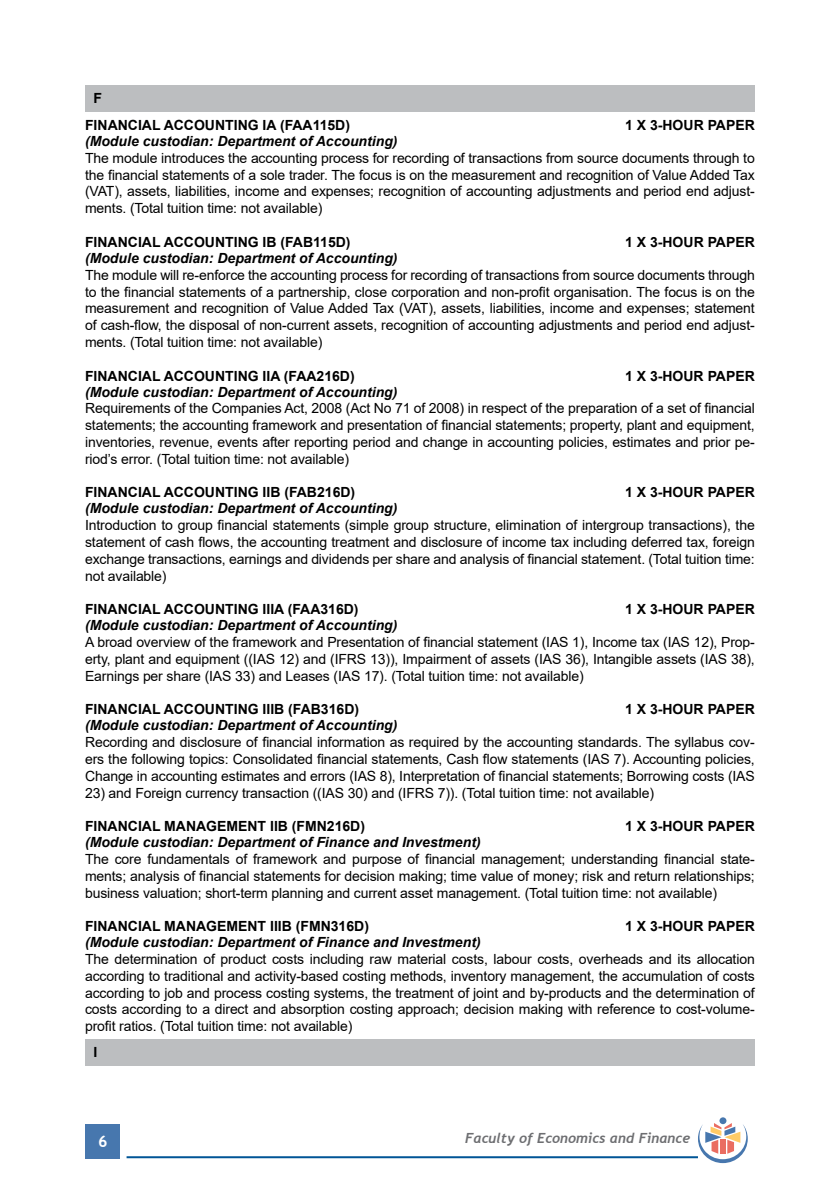
<style>
.page{position:relative;width:840px;height:1191px;background:#fff}
.page>*{position:absolute;margin:0;border:0;box-sizing:border-box;transform-origin:0 0}
.t1{font:700 16px "Trebuchet MS";color:#fff}
.t2{font:14px/16.8px "Arial";letter-spacing:-.01em;color:#000;text-align:justify}
.t3{font:700 14px/26.8px "Arial";color:#000}
.t4{font:italic 700 14px "Arial";color:#000}
.t5{font:italic 700 14px "Trebuchet";color:#6d6e71}
</style>
<div class="page">
<div style="left:86px;top:1124px;width:34px;height:34px;background:#4777ae"></div>
<hr style="left:126px;top:1156px;width:571px;height:2px;background:#005596">
<div style="left:719px;top:1117px;width:7px;height:7px;background:#4777ae;border-radius:50%"></div>
<svg style="left:697px;top:1123px;width:50px;height:40px"></svg>
<div style="left:85px;top:85px;width:669px;height:26px;background:#bcbec0"></div>
<div style="left:85px;top:1039px;width:669px;height:26px;background:#bcbec0"></div>
<p class="t3" style="left:85px;top:85px;width:266px;text-indent:8px">F<br>FINANCIAL ACCOUNTING IA (FAA115D)</p>
<p class="t3" style="left:624px;top:112px;width:131px">1 X 3-HOUR PAPER</p>
<p class="t4" style="left:85px;top:132px;width:314px">(Module custodian: Department of Accounting)</p>
<p class="t2" style="left:85px;top:149px;width:671px">The module introduces the accounting process for recording of transactions from source documents through to the financial statements of a sole trader. The focus is on the measurement and recognition of Value Added Tax (VAT), assets, liabilities, income and expenses; recognition of accounting adjustments and period end adjust&shy;ments. (Total tuition time: not available)</p>
<p class="t3" style="left:85px;top:229px;width:267px">FINANCIAL ACCOUNTING IB (FAB115D)</p>
<p class="t3" style="left:624px;top:229px;width:131px">1 X 3-HOUR PAPER</p>
<p class="t4" style="left:85px;top:249px;width:314px">(Module custodian: Department of Accounting)</p>
<p class="t2" style="left:85px;top:266px;width:671px">The module will re-enforce the accounting process for recording of transactions from source documents through to the financial statements of a partnership, close corporation and non-profit organisation. The focus is on the measurement and recognition of Value Added Tax (VAT), assets, liabilities, income and expenses; statement of cash-flow, the disposal of non-current assets, recognition of accounting adjustments and period end adjust&shy;ments. (Total tuition time: not available)</p>
<p class="t3" style="left:85px;top:362px;width:271px">FINANCIAL ACCOUNTING IIA (FAA216D)</p>
<p class="t3" style="left:624px;top:362px;width:131px">1 X 3-HOUR PAPER</p>
<p class="t4" style="left:85px;top:382px;width:314px">(Module custodian: Department of Accounting)</p>
<p class="t2" style="left:85px;top:400px;width:671px">Requirements of the Companies Act, 2008 (Act No 71 of 2008) in respect of the preparation of a set of financial statements; the accounting framework and presentation of financial statements; property, plant and equipment, inventories, revenue, events after reporting period and change in accounting policies, estimates and prior pe&shy;riod’s error. (Total tuition time: not available)</p>
<p class="t3" style="left:85px;top:479px;width:271px">FINANCIAL ACCOUNTING IIB (FAB216D)</p>
<p class="t3" style="left:624px;top:479px;width:131px">1 X 3-HOUR PAPER</p>
<p class="t4" style="left:85px;top:499px;width:314px">(Module custodian: Department of Accounting)</p>
<p class="t2" style="left:85px;top:517px;width:671px">Introduction to group financial statements (simple group structure, elimination of intergroup transactions), the statement of cash flows, the accounting treatment and disclosure of income tax including deferred tax, foreign exchange transactions, earnings and dividends per share and analysis of financial statement. (Total tuition time: not available)</p>
<p class="t3" style="left:85px;top:596px;width:275px">FINANCIAL ACCOUNTING IIIA (FAA316D)</p>
<p class="t3" style="left:624px;top:596px;width:131px">1 X 3-HOUR PAPER</p>
<p class="t4" style="left:85px;top:616px;width:314px">(Module custodian: Department of Accounting)</p>
<p class="t2" style="left:85px;top:633px;width:671px">A broad overview of the framework and Presentation of financial statement (IAS 1), Income tax (IAS 12), Prop&shy;erty, plant and equipment ((IAS 12) and (IFRS 13)), Impairment of assets (IAS 36), Intangible assets (IAS 38), Earnings per share (IAS 33) and Leases (IAS 17). (Total tuition time: not available)</p>
<p class="t3" style="left:85px;top:696px;width:275px">FINANCIAL ACCOUNTING IIIB (FAB316D)</p>
<p class="t3" style="left:624px;top:696px;width:131px">1 X 3-HOUR PAPER</p>
<p class="t4" style="left:85px;top:716px;width:314px">(Module custodian: Department of Accounting)</p>
<p class="t2" style="left:85px;top:733px;width:671px">Recording and disclosure of financial information as required by the accounting standards. The syllabus cov&shy;ers the following topics: Consolidated financial statements, Cash flow statements (IAS 7). Accounting policies, Change in accounting estimates and errors (IAS 8), Interpretation of financial statements; Borrowing costs (IAS</p>
<p class="t2" style="left:85px;top:784px;width:570px">23) and Foreign currency transaction ((IAS 30) and (IFRS 7)). (Total tuition time: not available)</p>
<p class="t3" style="left:85px;top:813px;width:281px">FINANCIAL MANAGEMENT IIB (FMN216D)</p>
<p class="t3" style="left:624px;top:813px;width:131px">1 X 3-HOUR PAPER</p>
<p class="t4" style="left:85px;top:833px;width:397px">(Module custodian: Department of Finance and Investment)</p>
<p class="t2" style="left:85px;top:850px;width:671px">The core fundamentals of framework and purpose of financial management; understanding financial state&shy;ments; analysis of financial statements for decision making; time value of money; risk and return relationships; business valuation; short-term planning and current asset management. (Total tuition time: not available)</p>
<p class="t3" style="left:85px;top:913px;width:285px">FINANCIAL MANAGEMENT IIIB (FMN316D)</p>
<p class="t3" style="left:624px;top:913px;width:131px">1 X 3-HOUR PAPER</p>
<p class="t4" style="left:85px;top:933px;width:397px">(Module custodian: Department of Finance and Investment)</p>
<p class="t2" style="left:85px;top:950px;width:671px">The determination of product costs including raw material costs, labour costs, overheads and its allocation according to traditional and activity-based costing methods, inventory management, the accumulation of costs according to job and process costing systems, the treatment of joint and by-products and the determination of costs according to a direct and absorption costing approach; decision making with reference to cost-volume&shy;profit ratios. (Total tuition time: not available)</p>
<p class="t3" style="left:93px;top:1039px;width:5px">I</p>
<p class="t1" style="left:98px;top:1131px;width:11px">6</p>
<p class="t5" style="left:465px;top:1129px;width:226px">Faculty of Economics and Finance</p>
</div>
